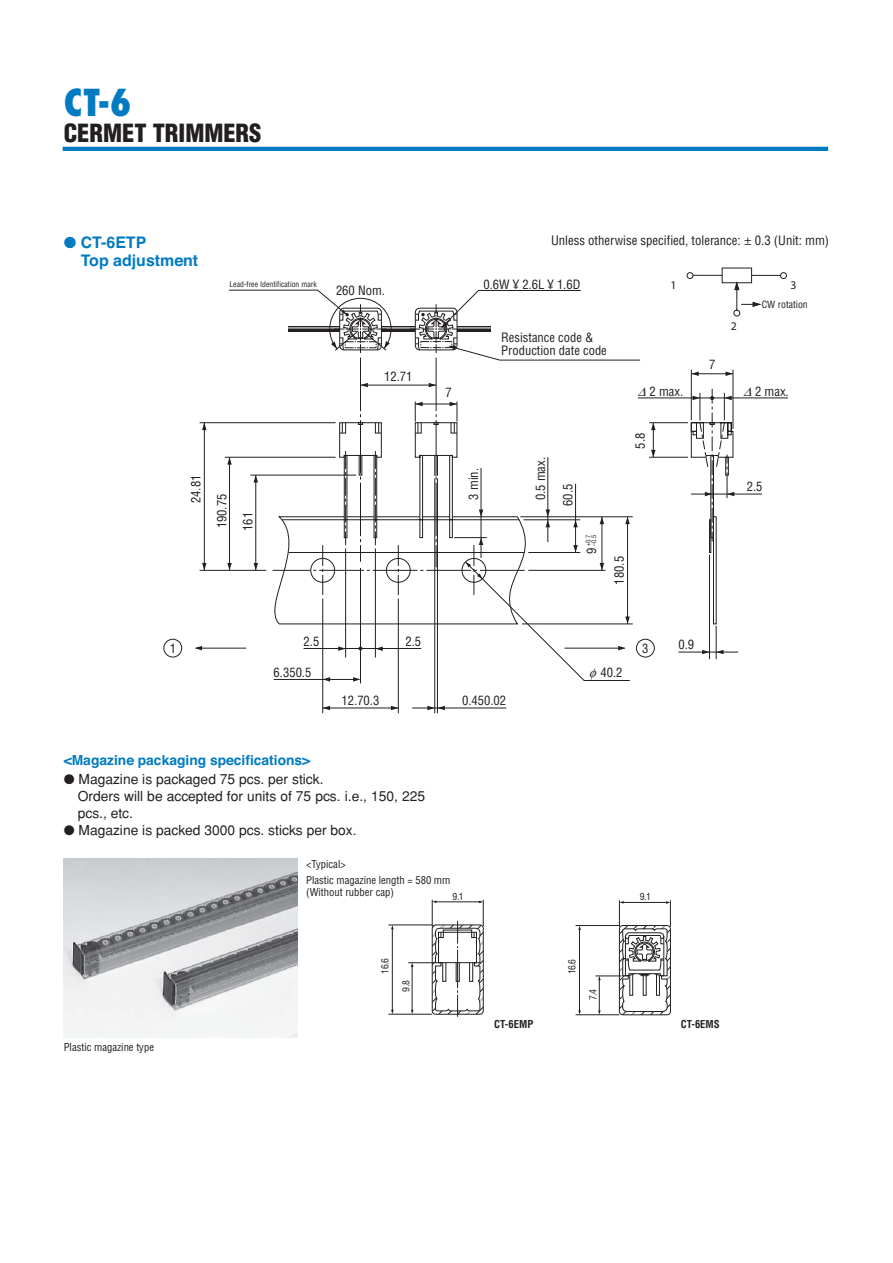
<style>
.page{position:relative;width:893px;height:1263px;background:#fff}
.page>*{position:absolute;margin:0;border:0;box-sizing:border-box;transform-origin:0 0}
.t1{font:800 condensed 36.15px "Futura";color:#007bc2}
.t2{font:900 condensed 24.45px "Helvetica";color:#231f20}
.t3{font:700 15.9px "Helvetica";color:#007bc2}
.t4{font:13.8px/17px "Gothic BBB Medium 90 msp RKSJ H";color:#231f20}
.t5{font:700 13.8px "Helvetica";color:#007bc2}
.t6{font:condensed 12.75px "Helvetica";color:#231f20}
.t7{font:condensed 12.6px/26px "Helvetica";color:#231f20}
.t8{font:11.7px "Ftgfr Alpha";color:#231f20}
.t9{font:condensed 10.65px/15.9px "Helvetica";color:#231f20}
.t10{font:700 condensed 10.65px "Helvetica";color:#231f20}
.t11{font:condensed 9.75px "Helvetica";color:#231f20}
.t12{font:condensed 9.6px "Helvetica";color:#231f20}
.t13{font:condensed 7.65px "Helvetica";color:#231f20}
.t14{font:condensed 6.3px/5.6px "Helvetica";color:#231f20}
.s1{font-family:"Myriad Pro";font-stretch:normal}
</style>
<div class="page">
<img style="left:64px;top:859px;width:234px;height:179px">
<hr style="left:388px;top:925px;width:44px;height:1px;background:#231f20">
<hr style="left:388px;top:1014px;width:44px;height:1px;background:#231f20">
<hr style="left:392px;top:927px;width:1px;height:85px;background:#231f20">
<svg style="left:408px;top:900px;width:76px;height:117px"></svg>
<hr style="left:575px;top:925px;width:44px;height:1px;background:#231f20">
<hr style="left:575px;top:1015px;width:44px;height:1px;background:#231f20">
<hr style="left:579px;top:928px;width:1px;height:84px;background:#231f20">
<svg style="left:595px;top:900px;width:76px;height:115px"></svg>
<hr style="left:322px;top:599px;width:1px;height:114px;background:#231f20">
<hr style="left:360px;top:568px;width:1px;height:115px;background:#231f20">
<hr style="left:398px;top:599px;width:1px;height:114px;background:#231f20">
<hr style="left:434px;top:478px;width:1px;height:235px;background:#231f20">
<hr style="left:437px;top:478px;width:1px;height:235px;background:#231f20">
<hr style="left:200px;top:570px;width:66px;height:1px;background:#231f20">
<hr style="left:200px;top:422px;width:136px;height:1px;background:#231f20">
<hr style="left:225px;top:457px;width:111px;height:1px;background:#231f20">
<hr style="left:204px;top:423px;width:1px;height:147px;background:#231f20">
<hr style="left:323px;top:708px;width:75px;height:1px;background:#231f20">
<hr style="left:412px;top:708px;width:94px;height:1px;background:#231f20">
<hr style="left:638px;top:398px;width:150px;height:1px;background:#231f20">
<hr style="left:691px;top:494px;width:71px;height:1px;background:#231f20">
<hr style="left:196px;top:648px;width:50px;height:1px;background:#231f20">
<div style="left:164px;top:639px;width:18px;height:18px;border:1px solid #231f20;border-radius:50%"></div>
<svg style="left:202px;top:423px;width:5px;height:7px"></svg>
<svg style="left:202px;top:563px;width:5px;height:7px"></svg>
<svg style="left:195px;top:646px;width:7px;height:4px"></svg>
<svg style="left:323px;top:706px;width:7px;height:4px"></svg>
<svg style="left:391px;top:706px;width:7px;height:4px"></svg>
<svg style="left:427px;top:706px;width:18px;height:4px"></svg>
<hr style="left:693px;top:275px;width:87px;height:1px;background:#231f20">
<div style="left:780px;top:272px;width:7px;height:7px;border:1px solid #231f20;border-radius:50%"></div>
<hr style="left:63px;top:147px;width:765px;height:4px;background:#007bc2">
<svg style="left:227px;top:267px;width:533px;height:415px"></svg>
<h1 class="t1" style="left:64px;top:87px;width:70px">CT-6</h1>
<h2 class="t2" style="left:64px;top:123px;width:199px">CERMET TRIMMERS</h2>
<p class="t3" style="left:81px;top:237px;width:67px">CT-6ETP</p>
<p class="t6" style="left:551px;top:236px;width:280px">Unless otherwise specified, tolerance: <span class="s1">±</span> 0.3 (Unit: mm)</p>
<p class="t3" style="left:81px;top:254px;width:119px">Top adjustment</p>
<p class="t13" style="left:229px;top:282px;width:89px">Lead-free Identification mark</p>
<p class="t7" style="left:336px;top:279px;width:51px">260 Nom.</p>
<p class="t7" style="left:483px;top:272px;width:98px">0.6W ¥ 2.6L ¥ 1.6D</p>
<p class="t8" style="left:670px;top:278px;width:8px">1</p>
<p class="t7" style="left:384px;top:365px;width:30px">12.71</p>
<p class="t7" style="left:445px;top:381px;width:8px">7</p>
<p class="t7" style="left:501px;top:331px;width:107px;line-height:13.6px">Resistance code &amp;<br>Production date code</p>
<p class="t7" style="left:650px;top:379px;width:35px">2 max.</p>
<p class="t7" style="left:184px;top:531px;width:58px;text-indent:28px;rotate:-90deg">24.81<br>190.75<br>161</p>
<p class="t7" style="left:461px;top:500px;width:33px;rotate:-90deg">3 min.</p>
<p class="t7" style="left:528px;top:506px;width:50px;line-height:27.5px;text-indent:6px;rotate:-90deg">0.5 max.<br>60.5</p>
<p class="t14" style="left:586px;top:546px;width:13px;rotate:-90deg">+0.7 –0.5</p>
<p class="t7" style="left:579px;top:554px;width:8px;rotate:-90deg">9</p>
<p class="t7" style="left:628px;top:449px;width:17px;rotate:-90deg">5.8</p>
<p class="t7" style="left:607px;top:585px;width:30px;rotate:-90deg">180.5</p>
<p class="t7" style="left:709px;top:352px;width:8px">7</p>
<p class="t8" style="left:731px;top:319px;width:8px">2</p>
<p class="t8" style="left:790px;top:278px;width:8px">3</p>
<p class="t11" style="left:762px;top:301px;width:48px">CW rotation</p>
<p class="t7" style="left:755px;top:379px;width:35px">2 max.</p>
<p class="t7" style="left:747px;top:475px;width:17px">2.5</p>
<p class="t7" style="left:170px;top:636px;width:8px">1</p>
<p class="t7" style="left:304px;top:630px;width:17px">2.5</p>
<p class="t7" style="left:405px;top:630px;width:17px">2.5</p>
<p class="t7" style="left:642px;top:636px;width:8px">3</p>
<p class="t7" style="left:678px;top:633px;width:17px">0.9</p>
<p class="t7" style="left:274px;top:660px;width:39px">6.350.5</p>
<p class="t7" style="left:600px;top:660px;width:24px">40.2</p>
<p class="t7" style="left:342px;top:689px;width:39px">12.70.3</p>
<p class="t7" style="left:462px;top:689px;width:46px">0.450.02</p>
<p class="t5" style="left:64px;top:755px;width:248px">&lt;Magazine packaging specifications&gt;</p>
<p class="t4" style="left:78px;top:772px;width:349px">Magazine is packaged 75 pcs. per stick.<br>Orders will be accepted for units of 75 pcs. i.e., 150, 225 pcs., etc.<br>Magazine is packed 3000 pcs. sticks per box.</p>
<p class="t9" style="left:306px;top:857px;width:146px">&lt;Typical&gt;<br>Plastic magazine length = 580 mm</p>
<p class="t9" style="left:306px;top:885px;width:89px">(Without rubber cap)</p>
<p class="t12" style="left:453px;top:893px;width:13px">9.1</p>
<p class="t12" style="left:640px;top:893px;width:13px">9.1</p>
<p class="t9" style="left:64px;top:1040px;width:92px">Plastic magazine type</p>
<p class="t12" style="left:381px;top:974px;width:17px;rotate:-90deg">16.6</p>
<p class="t12" style="left:402px;top:992px;width:13px;rotate:-90deg">9.8</p>
<p class="t12" style="left:568px;top:974px;width:17px;rotate:-90deg">16.6</p>
<p class="t12" style="left:589px;top:1000px;width:13px;rotate:-90deg">7.4</p>
<p class="t10" style="left:494px;top:1020px;width:40px">CT-6EMP</p>
<p class="t10" style="left:681px;top:1020px;width:40px">CT-6EMS</p>
</div>
